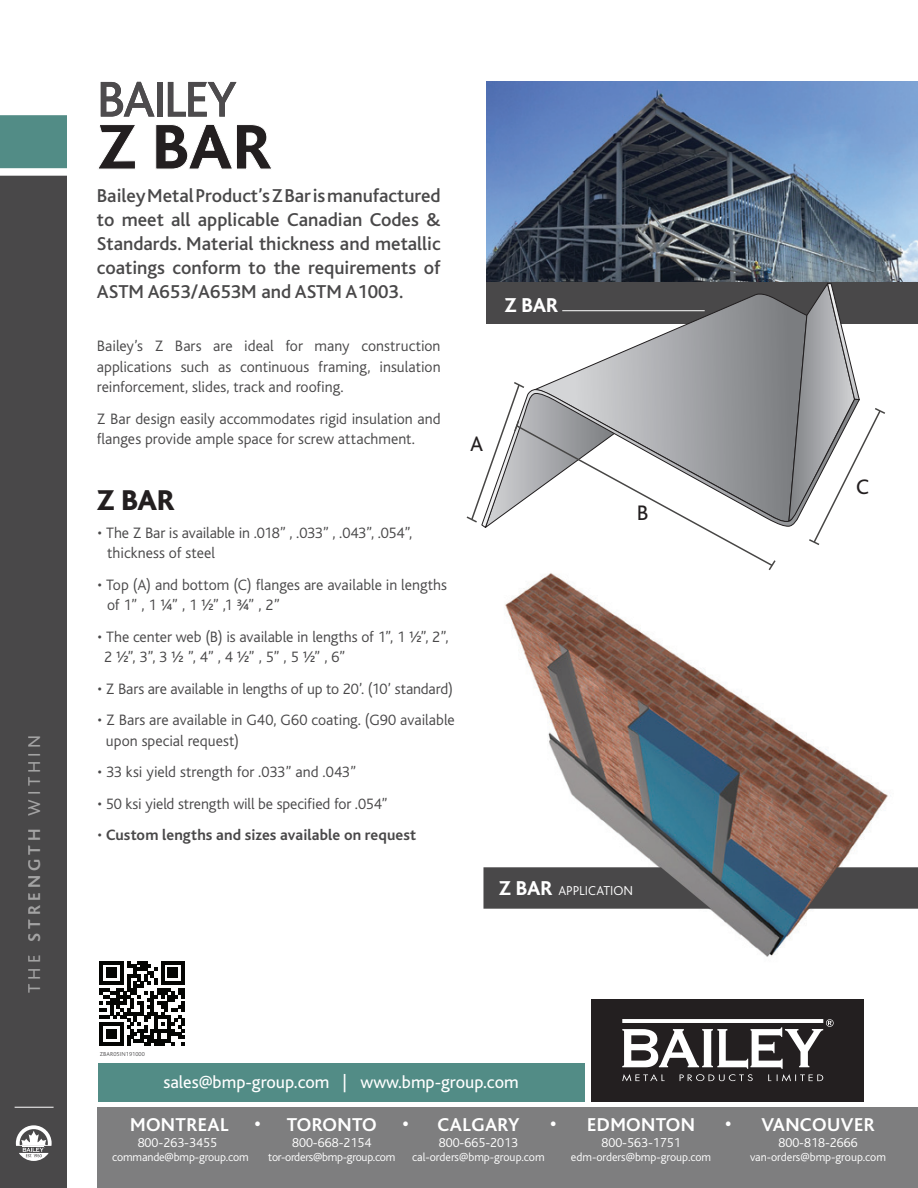
<style>
.page{position:relative;width:918px;height:1188px;background:#fff}
.page>*{position:absolute;margin:0;border:0;box-sizing:border-box;transform-origin:0 0}
.t1{font:800 67.5px "Bliss";color:#231f20}
.t2{font:500 52.5px "Bliss";letter-spacing:-.04em;color:#4d4b4d}
.t3{font:800 30px "Bliss";color:#231f20}
.t4{font:21.9px "Bliss";color:#231f20}
.t5{font:800 21px "Bliss";color:#fff}
.t6{font:500 19.5px/24px "Bliss";color:#494849;text-align:justify}
.t7{font:700 19.5px "Bliss";letter-spacing:.02em;color:#fff}
.t8{font:18px "Bliss";color:#fff}
.t9{font:18px "Bliss";letter-spacing:.23em;color:#fff}
.t10{font:300 15.75px/20.7px "Bliss";letter-spacing:-.005em;color:#494849}
.t11{font:700 15.75px "Bliss";letter-spacing:.005em;color:#494849}
.t12{font:300 13.5px "Bliss";color:#fff}
.t13{font:300 12px "Bliss";letter-spacing:-.01em;color:#fff}
.t14{font:300 6px "Bliss";letter-spacing:.02em;color:#494849}
.s1{font-weight:700}
.s2{font-weight:300}
.s3{font-weight:800;font-size:21px}
</style>
<div class="page">
<img style="left:487px;top:81px;width:431px;height:201px">
<div style="left:98px;top:1107px;width:820px;height:81px;background:#7e7e7f"></div>
<div style="left:0;top:175px;width:67px;height:1013px;background:#494849"></div>
<div style="left:0;top:115px;width:67px;height:54px;background:#528c86"></div>
<hr style="left:15px;top:1107px;width:39px;height:1px;background:#fff">
<svg style="left:16px;top:1125px;width:36px;height:36px"></svg>
<img style="left:505px;top:573px;width:383px;height:384px">
<svg style="left:100px;top:961px;width:85px;height:85px"></svg>
<div style="left:486px;top:282px;width:432px;height:41px;background:#494849"></div>
<div style="left:98px;top:1063px;width:486px;height:39px;background:#528c86"></div>
<div style="left:592px;top:999px;width:272px;height:103px;background:#231f20"></div>
<svg style="left:622px;top:1019px;width:212px;height:62px"></svg>
<svg style="left:483px;top:867px;width:228px;height:42px;background:#525152"></svg>
<svg style="left:807px;top:867px;width:111px;height:42px;background:#544e4c"></svg>
<svg style="left:532px;top:293px;width:256px;height:96px"></svg>
<div style="left:777px;top:389px;width:11px;height:138px;background:#7e8083"></div>
<svg style="left:788px;top:283px;width:99px;height:262px"></svg>
<svg style="left:466px;top:381px;width:311px;height:189px"></svg>
<p class="t9" style="left:25px;top:993px;width:260px;rotate:-90deg">THE <span class="s1">STRENGTH</span> WITHIN</p>
<p class="t2" style="left:97px;top:72px;width:142px">BAILEY</p>
<p class="t1" style="left:97px;top:112px;width:177px">Z BAR</p>
<p class="t6" style="left:97px;top:184px;width:345px">Bailey Metal Product’s Z Bar is manufactured to meet all applicable Canadian Codes &amp; Standards. Material thickness and metallic coatings conform to the requirements of ASTM A653/A653M and ASTM A1003.</p>
<p class="t10" style="left:97px;top:336px;width:345px;text-align:justify">Bailey’s Z Bars are ideal for many construction applications such as continuous framing, insulation reinforcement, slides, track and roofing.</p>
<p class="t10" style="left:97px;top:409px;width:345px">Z Bar design easily accommodates rigid insulation and flanges provide ample space for screw attachment.</p>
<p class="t3" style="left:97px;top:485px;width:79px">Z BAR</p>
<p class="t10" style="left:107px;top:522px;width:307px;text-indent:-10px">• The Z Bar is available in .018” , .033” , .043”, .054”, thickness of steel</p>
<p class="t10" style="left:107px;top:574px;width:342px;text-indent:-10px">• Top (A) and bottom (C) flanges are available in lengths of 1” , 1 ¼” , 1 ½” ,1 ¾” , 2”</p>
<p class="t10" style="left:104px;top:627px;width:346px;text-indent:-7px">• The center web (B) is available in lengths of 1”, 1 ½”, 2”,<br>2 ½”, 3”, 3 ½ ”, 4” , 4 ½” , 5” , 5 ½” , 6”</p>
<p class="t10" style="left:97px;top:679px;width:357px">• Z Bars are available in lengths of up to 20’. (10’ standard)</p>
<p class="t10" style="left:106px;top:710px;width:350px;text-indent:-8px">• Z Bars are available in G40, G60 coating. (G90 available upon special request)</p>
<p class="t10" style="left:97px;top:762px;width:260px">• 33 ksi yield strength for .033” and .043”</p>
<p class="t10" style="left:97px;top:793px;width:292px">• 50 ksi yield strength will be specified for .054”</p>
<p class="t11" style="left:97px;top:827px;width:320px"><span class="s2">•</span> Custom lengths and sizes available on request</p>
<p class="t5" style="left:504px;top:294px;width:55px">Z BAR</p>
<p class="t4" style="left:470px;top:432px;width:15px">A</p>
<p class="t4" style="left:637px;top:501px;width:13px">B</p>
<p class="t12" style="left:499px;top:884px;width:136px"><span class="s3">Z BAR</span> APPLICATION</p>
<p class="t4" style="left:856px;top:476px;width:14px">C</p>
<p class="t14" style="left:100px;top:1051px;width:47px">ZBAR05IN191000</p>
<p class="t8" style="left:163px;top:1072px;width:357px">sales@bmp-group.com | www.bmp-group.com</p>
<p class="t7" style="left:130px;top:1114px;width:100px">MONTREAL</p>
<p class="t7" style="left:255px;top:1114px;width:8px">•</p>
<p class="t7" style="left:403px;top:1114px;width:8px">•</p>
<p class="t7" style="left:550px;top:1114px;width:8px">•</p>
<p class="t7" style="left:587px;top:1114px;width:109px">EDMONTON</p>
<p class="t7" style="left:725px;top:1114px;width:8px">•</p>
<p class="t7" style="left:287px;top:1114px;width:91px">TORONTO</p>
<p class="t7" style="left:437px;top:1114px;width:84px">CALGARY</p>
<p class="t12" style="left:138px;top:1135px;width:81px">800-263-3455</p>
<p class="t13" style="left:112px;top:1151px;width:138px">commande@bmp-group.com</p>
<p class="t12" style="left:292px;top:1135px;width:81px">800-668-2154</p>
<p class="t13" style="left:268px;top:1151px;width:129px">tor-orders@bmp-group.com</p>
<p class="t12" style="left:439px;top:1135px;width:81px">800-665-2013</p>
<p class="t13" style="left:412px;top:1151px;width:134px">cal-orders@bmp-group.com</p>
<p class="t12" style="left:601px;top:1135px;width:81px">800-563-1751</p>
<p class="t13" style="left:571px;top:1151px;width:142px">edm-orders@bmp-group.com</p>
<p class="t7" style="left:761px;top:1114px;width:115px">VANCOUVER</p>
<p class="t12" style="left:778px;top:1135px;width:81px">800-818-2666</p>
<p class="t13" style="left:750px;top:1151px;width:137px">van-orders@bmp-group.com</p>
</div>
